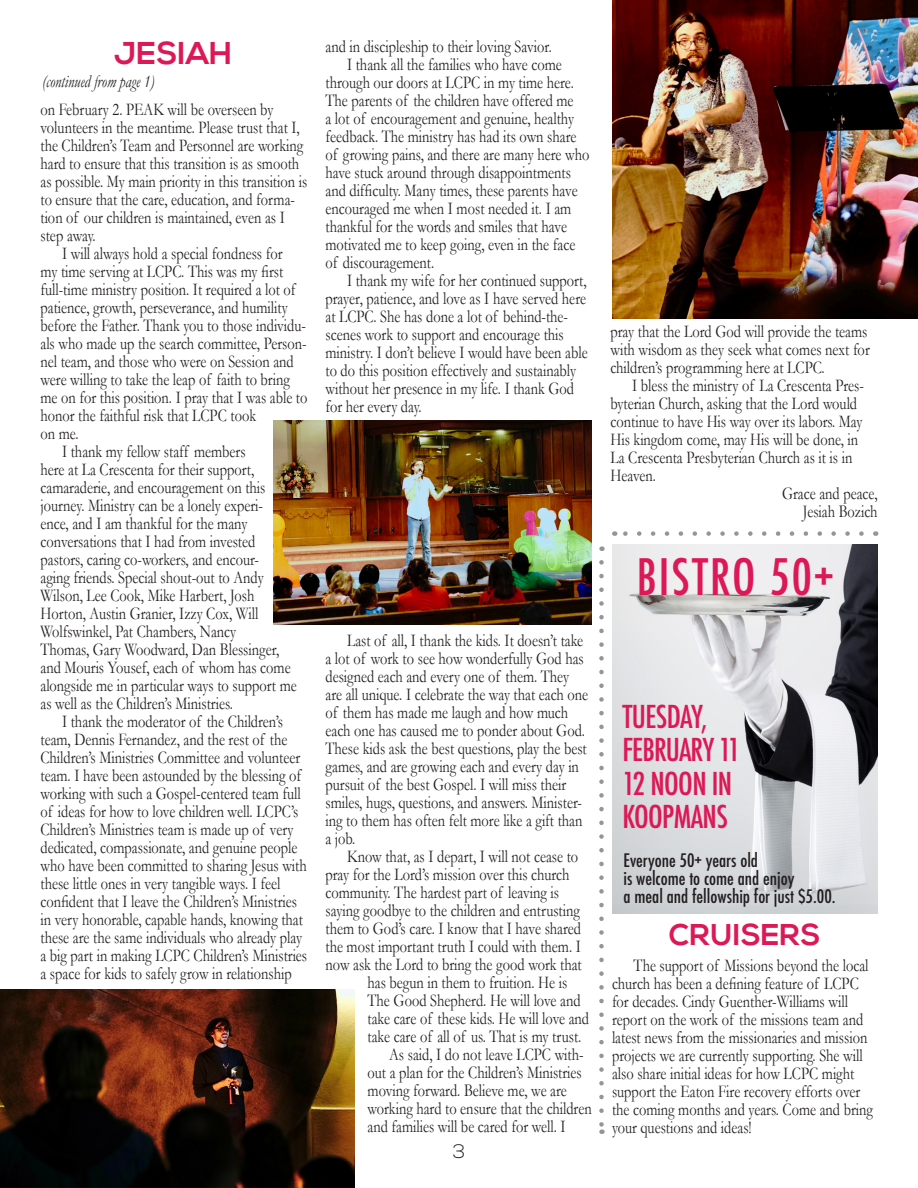
<style>
.page{position:relative;width:918px;height:1188px;background:#fff}
.page>*{position:absolute;margin:0;border:0;box-sizing:border-box;transform-origin:0 0}
.t1{font:500 condensed 48.75px "Futura";letter-spacing:.04em;color:#dc1856}
.t2{font:700 31.5px "Nexa";color:#dc1856}
.t3{font:500 condensed 30.75px "Futura";letter-spacing:-.02em;color:#dc1856}
.No_indent{font:700 30px "Nexa";letter-spacing:.02em;color:#dc1856}
.t4{font:300 19.5px "Nexa";color:#231f20}
.Pa0{font:500 condensed 18.15px "Futura";color:#221e1f}
.paragraph_indent{font:18px/18px "Garamond";color:#231f20;scale:.8 1}
.paragraph_indent-2{font:italic 18px "Garamond";color:#231f20;scale:.8 1}
</style>
<div class="page">
<svg style="left:623px;top:531px;width:239px;height:5px"></svg>
<svg style="left:599px;top:562px;width:5px;height:572px"></svg>
<img style="left:612px;top:0;width:306px;height:318px">
<img style="left:612px;top:545px;width:266px;height:369px">
<img style="left:0;top:989px;width:354px;height:199px">
<img style="left:273px;top:420px;width:319px;height:204px">
<p class="t2" style="left:114px;top:35px;width:120px">JESIAH</p>
<p class="paragraph_indent-2" style="left:42px;top:70px;width:142px">(continued from page 1)</p>
<p class="paragraph_indent" style="left:40px;top:100px;width:335px">on February 2. PEAK will be overseen by volunteers in the meantime. Please trust that I, the Children’s Team and Personnel are working hard to ensure that this transition is as smooth as possible. My main priority in this transition is to ensure that the care, education, and forma&shy;tion of our children is maintained, even as I step away.</p>
<p class="paragraph_indent" style="left:40px;top:244px;width:335px;text-indent:22px">I will always hold a special fondness for<br>my time serving at LCPC. This was my first full-time ministry position. It required a lot of patience, growth, perseverance, and humility before the Father. Thank you to those individu&shy;als who made up the search committee, Person&shy;nel team, and those who were on Session and were willing to take the leap of faith to bring me on for this position. I pray that I was able to honor the faithful risk that LCPC took<br>on me.</p>
<p class="paragraph_indent" style="left:40px;top:442px;width:322px;text-indent:22px">I thank my fellow staff members<br>here at La Crescenta for their support, camaraderie, and encouragement on this journey. Ministry can be a lonely experi-<br>ence, and I am thankful for the many conversations that I had from invested pastors, caring co-workers, and encour-<br>aging friends. Special shout-out to Andy Wilson, Lee Cook, Mike Harbert, Josh Horton, Austin Granier, Izzy Cox, Will Wolfswinkel, Pat Chambers, Nancy<br>Thomas, Gary Woodward, Dan Blessinger, and Mouris Yousef, each of whom has come alongside me in particular ways to support me as well as the Children’s Ministries.</p>
<p class="paragraph_indent" style="left:40px;top:712px;width:335px;text-indent:22px">I thank the moderator of the Children’s team, Dennis Fernandez, and the rest of the Children’s Ministries Committee and volunteer team. I have been astounded by the blessing of working with such a Gospel-centered team full of ideas for how to love children well. LCPC’s Children’s Ministries team is made up of very dedicated, compassionate, and genuine people who have been committed to sharing Jesus with these little ones in very tangible ways. I feel confident that I leave the Children’s Ministries in very honorable, capable hands, knowing that these are the same individuals who already play a big part in making LCPC Children’s Ministries a space for kids to safely grow in relationship</p>
<p class="paragraph_indent" style="left:326px;top:37px;width:285px">and in discipleship to their loving Savior.</p>
<p class="paragraph_indent" style="left:326px;top:55px;width:332px;text-indent:22px">I thank all the families who have come through our doors at LCPC in my time here.<br>The parents of the children have offered me<br>a lot of encouragement and genuine, healthy feedback. The ministry has had its own share of growing pains, and there are many here who have stuck around through disappointments and difficulty. Many times, these parents have encouraged me when I most needed it. I am thankful for the words and smiles that have motivated me to keep going, even in the face of discouragement.</p>
<p class="paragraph_indent" style="left:326px;top:271px;width:329px;text-indent:22px">I thank my wife for her continued support, prayer, patience, and love as I have served here at LCPC. She has done a lot of behind-the&shy;scenes work to support and encourage this ministry. I don’t believe I would have been able to do this position effectively and sustainably without her presence in my life. I thank God for her every day.</p>
<p class="paragraph_indent" style="left:326px;top:631px;width:330px;text-indent:22px">Last of all, I thank the kids. It doesn’t take a lot of work to see how wonderfully God has designed each and every one of them. They are all unique. I celebrate the way that each one of them has made me laugh and how much each one has caused me to ponder about God.<br>These kids ask the best questions, play the best games, and are growing each and every day in pursuit of the best Gospel. I will miss their smiles, hugs, questions, and answers. Minister&shy;ing to them has often felt more like a gift than a job.</p>
<p class="paragraph_indent" style="left:347px;top:847px;width:291px">Know that, as I depart, I will not cease to</p>
<p class="paragraph_indent" style="left:326px;top:865px;width:306px">pray for the Lord’s mission over this church</p>
<p class="paragraph_indent" style="left:326px;top:883px;width:293px">community. The hardest part of leaving is</p>
<p class="paragraph_indent" style="left:326px;top:901px;width:320px">saying goodbye to the children and entrusting</p>
<p class="paragraph_indent" style="left:326px;top:919px;width:321px">them to God’s care. I know that I have shared</p>
<p class="paragraph_indent" style="left:326px;top:937px;width:321px">the most important truth I could with them. I</p>
<p class="paragraph_indent" style="left:326px;top:955px;width:322px">now ask the Lord to bring the good work that</p>
<p class="paragraph_indent" style="left:368px;top:973px;width:251px">has begun in them to fruition. He is</p>
<p class="paragraph_indent" style="left:368px;top:991px;width:268px">The Good Shepherd. He will love and</p>
<p class="paragraph_indent" style="left:368px;top:1009px;width:278px">take care of these kids. He will love and</p>
<p class="paragraph_indent" style="left:368px;top:1027px;width:269px">take care of all of us. That is my trust.</p>
<p class="paragraph_indent" style="left:368px;top:1045px;width:282px;text-indent:22px">As said, I do not leave LCPC with&shy;out a plan for the Children’s Ministries moving forward. Believe me, we are working hard to ensure that the children and families will be cared for well. I</p>
<p class="t4" style="left:453px;top:1140px;width:14px">3</p>
<p class="paragraph_indent" style="left:610px;top:322px;width:326px">pray that the Lord God will provide the teams with wisdom as they seek what comes next for children’s programming here at LCPC.</p>
<p class="paragraph_indent" style="left:610px;top:376px;width:318px;text-indent:22px">I bless the ministry of La Crescenta Pres&shy;byterian Church, asking that the Lord would continue to have His way over its labors. May His kingdom come, may His will be done, in La Crescenta Presbyterian Church as it is in Heaven.</p>
<p class="paragraph_indent" style="left:782px;top:484px;width:121px">Grace and peace,</p>
<p class="paragraph_indent" style="left:803px;top:502px;width:95px">Jesiah Bozich</p>
<p class="t1" style="left:637px;top:546px;width:199px">BISTRO 50+</p>
<p class="t3" style="left:622px;top:697px;width:87px">TUESDAY,</p>
<p class="t3" style="left:622px;top:730px;width:120px">FEBRUARY 11</p>
<p class="t3" style="left:622px;top:764px;width:111px">12 NOON IN</p>
<p class="t3" style="left:622px;top:797px;width:107px">KOOPMANS</p>
<p class="Pa0" style="left:624px;top:849px;width:136px">Everyone 50+ years old</p>
<p class="Pa0" style="left:624px;top:867px;width:172px">is welcome to come and enjoy</p>
<p class="Pa0" style="left:624px;top:885px;width:214px">a meal and fellowship for just $5.00.</p>
<p class="No_indent" style="left:669px;top:918px;width:153px">CRUISERS</p>
<p class="paragraph_indent" style="left:612px;top:956px;width:328px;text-indent:22px">The support of Missions beyond the local church has been a defining feature of LCPC for decades. Cindy Guenther-Williams will report on the work of the missions team and latest news from the missionaries and mission projects we are currently supporting. She will also share initial ideas for how LCPC might support the Eaton Fire recovery efforts over the coming months and years. Come and bring your questions and ideas!</p>
</div>
